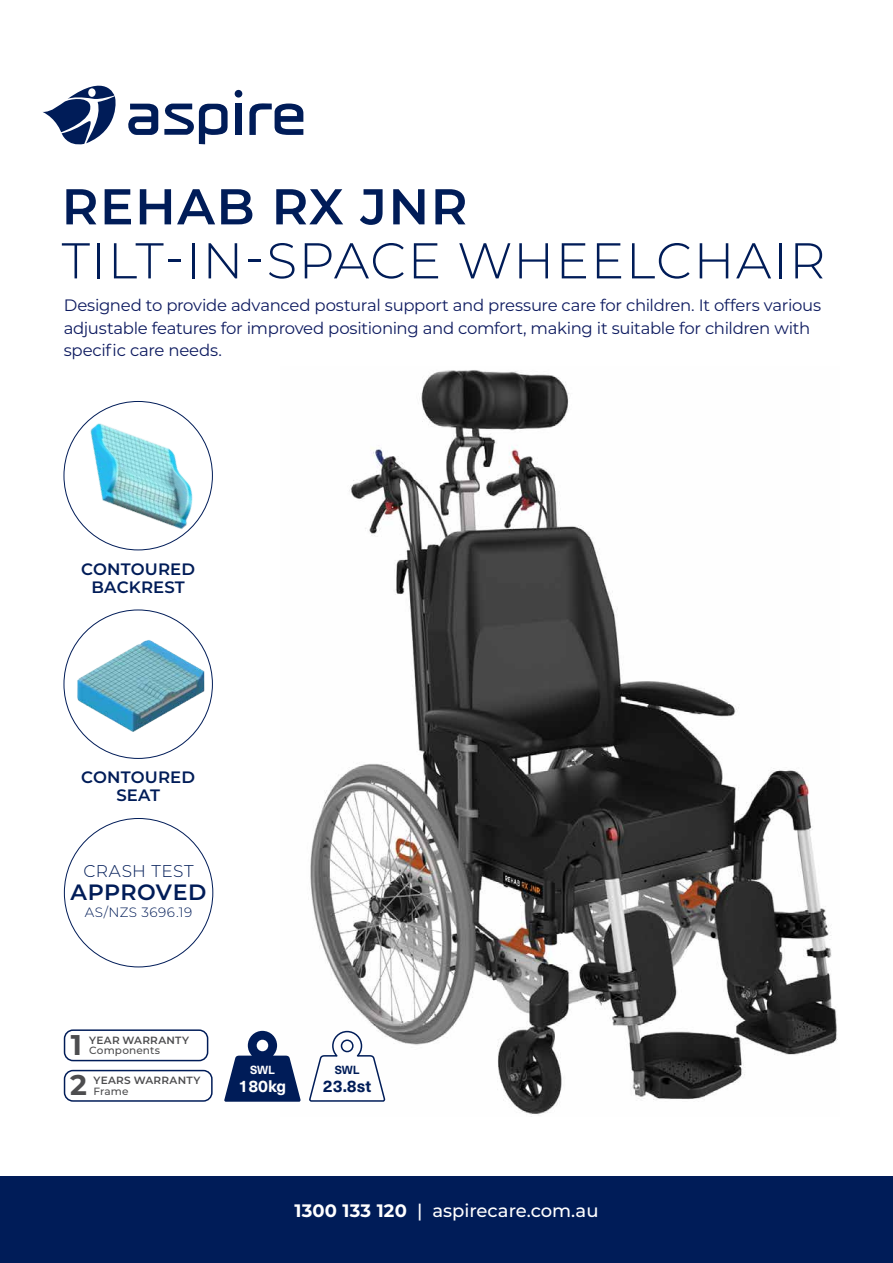
<style>
.page{position:relative;width:893px;height:1263px;background:#fff}
.page>*{position:absolute;margin:0;border:0;box-sizing:border-box;transform-origin:0 0}
.t1{font:300 50.25px "Montserrat";letter-spacing:.03em;color:#001c58}
.t2{font:600 50.25px "Montserrat";letter-spacing:.03em;color:#001c58}
.t3{font:700 28.5px "Montserrat";color:#4d4d4f}
.t4{font:600 22.2px "Montserrat";letter-spacing:.025em;color:#001c58}
.t5{font:500 18px "Montserrat";color:#fff}
.t6{font:300 16.95px "Montserrat";letter-spacing:.025em;color:#001c58}
.t7{font:16.5px/22.5px "Montserrat";letter-spacing:-.02em;color:#0e1b60}
.t8{font:600 16.5px/18.1px "Montserrat";letter-spacing:.01em;color:#001c58;text-align:center}
.t9{font:700 16.5px "Neue Haas Unica W1 G";color:#001c58}
.t10{font:700 16.5px "Neue Haas Unica W1 G";color:#fff}
.t11{font:300 13.5px "Montserrat";letter-spacing:.04em;color:#001c58}
.t12{font:700 11.55px "Neue Haas Unica W1 G";color:#fff}
.t13{font:700 11.55px "Neue Haas Unica W1 G";color:#001c58}
.t14{font:600 10.5px "Montserrat";letter-spacing:.02em;color:#4d4d4f}
.t15{font:500 10.5px "Montserrat";letter-spacing:.01em;color:#4d4d4f}
.s1{font-weight:700}
</style>
<div class="page">
<div style="left:235px;top:104px;width:7px;height:31px;background:#001c58"></div>
<div style="left:235px;top:90px;width:7px;height:8px;background:#001c58;border-radius:50%"></div>
<svg style="left:249px;top:103px;width:54px;height:32px"></svg>
<svg style="left:43px;top:85px;width:185px;height:60px"></svg>
<div style="left:0;top:1176px;width:893px;height:87px;background:#001c58"></div>
<img style="left:309px;top:370px;width:529px;height:747px">
<div style="left:64px;top:1070px;width:149px;height:32px;border:2px solid #001c58;border-radius:9px"></div>
<div style="left:64px;top:1029px;width:144px;height:32px;border:2px solid #001c58;border-radius:9px"></div>
<svg style="left:224px;top:1031px;width:77px;height:71px"></svg>
<svg style="left:310px;top:1030px;width:77px;height:72px"></svg>
<img style="left:64px;top:401px;width:148px;height:149px">
<img style="left:64px;top:610px;width:148px;height:143px">
<h1 class="t2" style="left:62px;top:171px;width:407px">REHAB RX JNR</h1>
<h1 class="t1" style="left:62px;top:226px;width:765px">TILT-IN-SPACE WHEELCHAIR</h1>
<p class="t7" style="left:64px;top:294px;width:759px">Designed to provide advanced postural support and pressure care for children. It offers various adjustable features for improved positioning and comfort, making it suitable for children with specific care needs.</p>
<p class="t8" style="left:81px;top:559px;width:115px">CONTOURED<br>BACKREST</p>
<p class="t8" style="left:81px;top:767px;width:115px">CONTOURED<br>SEAT</p>
<p class="t6" style="left:83px;top:859px;width:112px">CRASH TEST</p>
<p class="t11" style="left:85px;top:903px;width:109px">AS/NZS 3696.19</p>
<h3 class="t4" style="left:71px;top:876px;width:137px">APPROVED</h3>
<h2 class="t3" style="left:71px;top:1024px;width:13px">1</h2>
<p class="t14" style="left:89px;top:1033px;width:101px">YEAR WARRANTY</p>
<p class="t15" style="left:89px;top:1043px;width:72px">Components</p>
<h2 class="t3" style="left:70px;top:1064px;width:18px">2</h2>
<p class="t14" style="left:94px;top:1073px;width:108px">YEARS WARRANTY</p>
<p class="t15" style="left:94px;top:1084px;width:36px">Frame</p>
<p class="t12" style="left:250px;top:1061px;width:26px">SWL</p>
<p class="t10" style="left:238px;top:1073px;width:49px">180kg</p>
<p class="t13" style="left:335px;top:1061px;width:26px">SWL</p>
<p class="t9" style="left:323px;top:1073px;width:50px">23.8st</p>
<p class="t5" style="left:294px;top:1198px;width:306px"><span class="s1">1300 133 120</span> | aspirecare.com.au</p>
</div>
